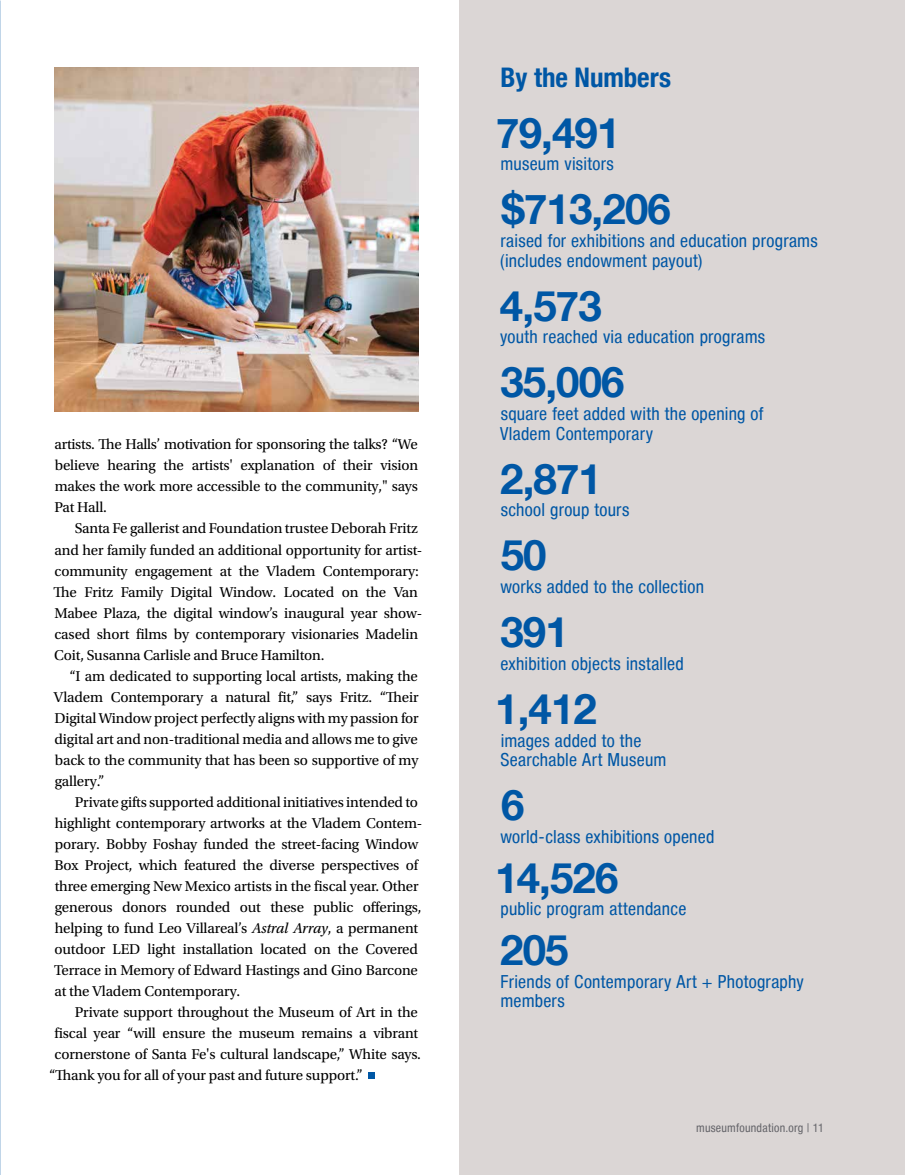
<style>
.page{position:relative;width:905px;height:1175px;background:#fff}
.page>*{position:absolute;margin:0;border:0;box-sizing:border-box;transform-origin:0 0}
.t1{font:700 42px "Helvetica Neue LT";letter-spacing:-.02em;color:#0057a5}
.t2{font:700 condensed 27px "Helvetica Neue";color:#0057a5}
.t3{font:condensed 18px/19.5px "Helvetica Neue Condensed";letter-spacing:.015em;color:#0057a5}
.t4{font:15px/21px "Utopia Std";letter-spacing:-.01em;color:#000;text-align:justify}
.t5{font:condensed 12px "Helvetica Neue Condensed";letter-spacing:.02em;color:#65656a}
.s1{font-style:italic}
</style>
<div class="page">
<img style="left:54px;top:68px;width:364px;height:343px">
<div style="left:368px;top:1072px;width:7px;height:6px;background:#0057a5"></div>
<div style="left:459px;top:0;width:445px;height:1174px;background:#dbd6d5"></div>
<p class="t4" style="left:54px;top:434px;width:365px">artists. The Halls’ motivation for sponsoring the talks? “We believe hearing the artists' explanation of their vision makes the work more accessible to the community," says Pat Hall.</p>
<p class="t4" style="left:54px;top:518px;width:370px;text-align:left;text-indent:21px">Santa Fe gallerist and Foundation trustee Deborah Fritz and her family funded an additional opportunity for artist&shy;community engagement at the Vladem Contemporary:<br>The Fritz Family Digital Window. Located on the Van Mabee Plaza, the digital window’s inaugural year show&shy;cased short films by contemporary visionaries Madelin Coit, Susanna Carlisle and Bruce Hamilton.</p>
<p class="t4" style="left:54px;top:665px;width:366px;text-indent:15px">“I am dedicated to supporting local artists, making the Vladem Contemporary a natural fit,” says Fritz. “Their Digital Window project perfectly aligns with my passion for digital art and non-traditional media and allows me to give back to the community that has been so supportive of my gallery.”</p>
<p class="t4" style="left:54px;top:792px;width:370px;text-align:left;text-indent:21px">Private gifts supported additional initiatives intended to highlight contemporary artworks at the Vladem Contem&shy;porary. Bobby Foshay funded the street-facing Window Box Project, which featured the diverse perspectives of three emerging New Mexico artists in the fiscal year. Other generous donors rounded out these public offerings, helping to fund Leo Villareal’s <span class="s1">Astral Array</span>, a permanent outdoor LED light installation located on the Covered Terrace in Memory of Edward Hastings and Gino Barcone at the Vladem Contemporary.</p>
<p class="t4" style="left:75px;top:1002px;width:344px">Private support throughout the Museum of Art in the</p>
<p class="t4" style="left:54px;top:1023px;width:365px">fiscal year “will ensure the museum remains a vibrant</p>
<p class="t4" style="left:55px;top:1044px;width:368px">cornerstone of Santa Fe's cultural landscape,” White says.</p>
<p class="t4" style="left:49px;top:1065px;width:315px">“Thank you for all of your past and future support.”</p>
<h2 class="t2" style="left:500px;top:61px;width:172px">By the Numbers</h2>
<h1 class="t1" style="left:496px;top:107px;width:126px">79,491</h1>
<p class="t3" style="left:500px;top:154px;width:115px">museum visitors</p>
<h1 class="t1" style="left:501px;top:183px;width:171px">$713,206</h1>
<p class="t3" style="left:500px;top:231px;width:319px">raised for exhibitions and education programs (includes endowment payout)</p>
<h1 class="t1" style="left:500px;top:280px;width:103px">4,573</h1>
<p class="t3" style="left:500px;top:327px;width:266px">youth reached via education programs</p>
<h1 class="t1" style="left:500px;top:356px;width:126px">35,006</h1>
<p class="t3" style="left:500px;top:404px;width:265px">square feet added with the opening of<br>Vladem Contemporary</p>
<h1 class="t1" style="left:500px;top:453px;width:103px">2,871</h1>
<p class="t3" style="left:500px;top:500px;width:130px">school group tours</p>
<h1 class="t1" style="left:500px;top:529px;width:47px">50</h1>
<p class="t3" style="left:500px;top:577px;width:205px">works added to the collection</p>
<h1 class="t1" style="left:500px;top:606px;width:70px">391</h1>
<p class="t3" style="left:500px;top:653px;width:185px">exhibition objects installed</p>
<h1 class="t1" style="left:495px;top:683px;width:103px">1,412</h1>
<p class="t3" style="left:500px;top:730px;width:167px">images added to the<br>Searchable Art Museum</p>
<h1 class="t1" style="left:501px;top:779px;width:25px">6</h1>
<p class="t3" style="left:500px;top:826px;width:215px">world-class exhibitions opened</p>
<h1 class="t1" style="left:495px;top:851px;width:125px">14,526</h1>
<p class="t3" style="left:500px;top:899px;width:187px">public program attendance</p>
<h1 class="t1" style="left:500px;top:923px;width:70px">205</h1>
<p class="t3" style="left:500px;top:971px;width:305px">Friends of Contemporary Art + Photography members</p>
<p class="t5" style="left:696px;top:1120px;width:129px">museumfoundation.org | 11</p>
</div>
